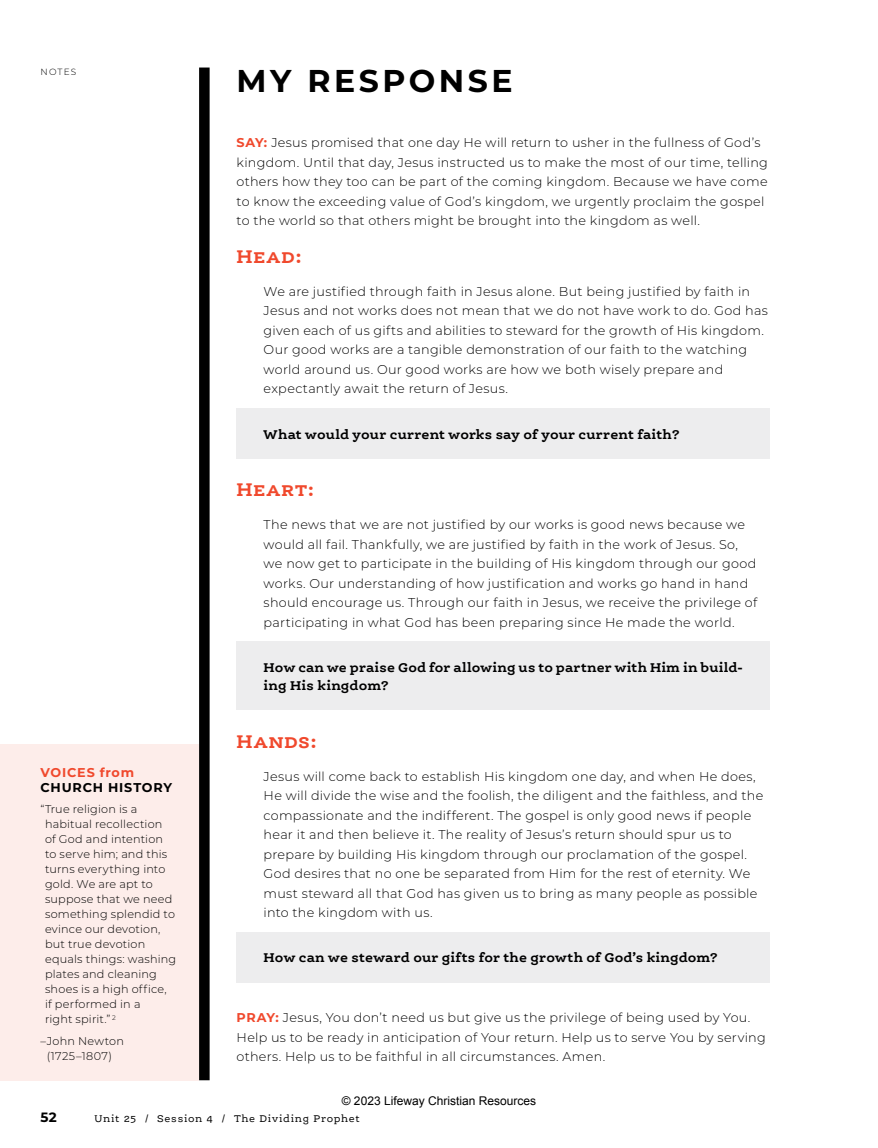
<style>
.page{position:relative;width:878px;height:1148px;background:#fff}
.page>*{position:absolute;margin:0;border:0;box-sizing:border-box;transform-origin:0 0}
.t1{font:700 31.5px "Montserrat";letter-spacing:.11em;color:#000}
.t2{font:700 19.5px "Ernestine Pro";letter-spacing:.035em;color:#f0492d}
.t3{font:700 13.5px/18px "Ernestine Pro";letter-spacing:.015em;color:#000}
.t4{font:700 13.5px "Montserrat";color:#000}
.t5{font:300 12.75px/19.5px "Montserrat";letter-spacing:.02em;color:#000}
.t6{font:700 12.75px "Montserrat";letter-spacing:.065em;color:#000}
.t7{font:700 12.75px "Montserrat";letter-spacing:.06em;color:#f0492d}
.t8{font:12px "Arial";color:#000}
.t9{font:300 11.25px/15px "Montserrat";letter-spacing:.015em;color:#000}
.t10{font:10.5px "Ernestine Pro";letter-spacing:.065em;color:#000}
.t11{font:300 9px "Montserrat";letter-spacing:.125em;color:#000}
.s1{font-weight:700;color:#f0492d}
</style>
<div class="page">
<div style="left:199px;top:68px;width:11px;height:1012px;background:#000"></div>
<div style="left:237px;top:408px;width:533px;height:51px;background:#ededee"></div>
<div style="left:237px;top:641px;width:533px;height:69px;background:#ededee"></div>
<div style="left:237px;top:931px;width:533px;height:51px;background:#ededee"></div>
<div style="left:0;top:744px;width:199px;height:336px;background:#fdedea"></div>
<p class="t11" style="left:40px;top:66px;width:37px">NOTES</p>
<p class="t7" style="left:40px;top:763px;width:95px">VOICES from</p>
<p class="t6" style="left:40px;top:778px;width:133px">CHURCH HISTORY</p>
<p class="t9" style="left:45px;top:801px;width:133px;text-indent:-5px">“True religion is a habitual recollection<br>of God and intention to serve him; and this turns everything into gold. We are apt to suppose that we need something splendid to evince our devotion, but true devotion equals things: washing plates and cleaning shoes is a high office, if performed in a<br>right spirit.” <sup>2</sup></p>
<p class="t9" style="left:40px;top:1033px;width:85px;text-align:center">–John Newton (1725–1807)</p>
<h1 class="t1" style="left:237px;top:58px;width:277px">MY RESPONSE</h1>
<p class="t5" style="left:237px;top:133px;width:533px"><span class="s1">SAY:</span> Jesus promised that one day He will return to usher in the fullness of God’s kingdom. Until that day, Jesus instructed us to make the most of our time, telling others how they too can be part of the coming kingdom. Because we have come to know the exceeding value of God’s kingdom, we urgently proclaim the gospel to the world so that others might be brought into the kingdom as well.</p>
<h2 class="t2" style="left:237px;top:244px;width:67px">Head:</h2>
<p class="t5" style="left:264px;top:281px;width:505px">We are justified through faith in Jesus alone. But being justified by faith in Jesus and not works does not mean that we do not have work to do. God has given each of us gifts and abilities to steward for the growth of His kingdom.<br>Our good works are a tangible demonstration of our faith to the watching world around us. Our good works are how we both wisely prepare and expectantly await the return of Jesus.</p>
<p class="t3" style="left:264px;top:424px;width:418px">What would your current works say of your current faith?</p>
<h2 class="t2" style="left:237px;top:477px;width:79px">Heart:</h2>
<p class="t5" style="left:264px;top:514px;width:495px">The news that we are not justified by our works is good news because we would all fail. Thankfully, we are justified by faith in the work of Jesus. So, we now get to participate in the building of His kingdom through our good works. Our understanding of how justification and works go hand in hand should encourage us. Through our faith in Jesus, we receive the privilege of participating in what God has been preparing since He made the world.</p>
<p class="t3" style="left:264px;top:658px;width:480px">How can we praise God for allowing us to partner with Him in build&shy;ing His kingdom?</p>
<h2 class="t2" style="left:237px;top:728px;width:82px">Hands:</h2>
<p class="t5" style="left:264px;top:766px;width:501px">Jesus will come back to establish His kingdom one day, and when He does, He will divide the wise and the foolish, the diligent and the faithless, and the compassionate and the indifferent. The gospel is only good news if people hear it and then believe it. The reality of Jesus’s return should spur us to prepare by building His kingdom through our proclamation of the gospel.<br>God desires that no one be separated from Him for the rest of eternity. We must steward all that God has given us to bring as many people as possible into the kingdom with us.</p>
<p class="t3" style="left:264px;top:948px;width:456px">How can we steward our gifts for the growth of God’s kingdom?</p>
<p class="t5" style="left:237px;top:1007px;width:530px"><span class="s1">PRAY:</span> Jesus, You don’t need us but give us the privilege of being used by You.<br>Help us to be ready in anticipation of Your return. Help us to serve You by serving others. Help us to be faithful in all circumstances. Amen.</p>
<p class="t8" style="left:342px;top:1092px;width:196px">© 2023 Lifeway Christian Resources</p>
<p class="t4" style="left:40px;top:1107px;width:18px">52</p>
<p class="t10" style="left:94px;top:1112px;width:267px">Unit 25 / Session 4 / The Dividing Prophet</p>
</div>
